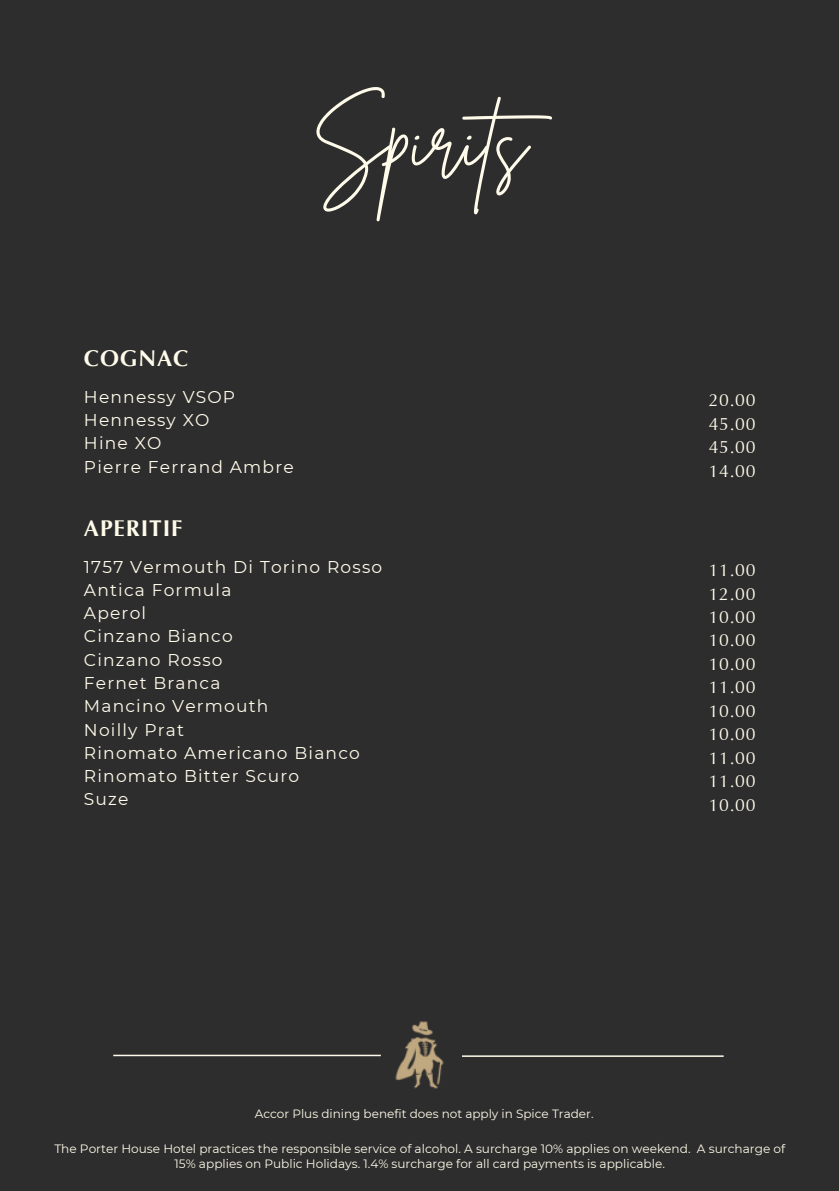
<style>
.page{position:relative;width:839px;height:1191px;background:#fff}
.page>*{position:absolute;margin:0;border:0;box-sizing:border-box;transform-origin:0 0}
.t1{font:80px "Brittany Signature";color:#fffbea}
.t2{font:700 22.8px "Optima LT Pro";letter-spacing:.04em;color:#fffbea}
.t3{font:17.6px "Optima LT Pro";letter-spacing:.04em;color:#fffbea}
.t4{font:17px "Montserrat";letter-spacing:.07em;color:#fffbea}
.t5{font:12px/15.2px "Montserrat";color:#fffbea;text-align:center}
</style>
<div class="page">
<div style="left:0;top:0;width:838px;height:1191px;background:#2e2d2d"></div>
<hr style="left:113px;top:1055px;width:268px;height:1px;background:#fffbea">
<hr style="left:462px;top:1055px;width:261px;height:2px;background:#fffbea">
<img style="left:395px;top:1021px;width:49px;height:68px">
<p class="t1" style="left:312px;top:88px;width:263px">Spirits</p>
<p class="t2" style="left:84px;top:350px;width:106px">COGNAC</p>
<p class="t4" style="left:84px;top:386px;width:153px">Hennessy VSOP</p>
<p class="t4" style="left:84px;top:410px;width:127px">Hennessy XO</p>
<p class="t4" style="left:84px;top:433px;width:79px">Hine XO</p>
<p class="t4" style="left:84px;top:456px;width:211px">Pierre Ferrand Ambre</p>
<p class="t2" style="left:84px;top:520px;width:100px">APERITIF</p>
<p class="t4" style="left:84px;top:556px;width:300px">1757 Vermouth Di Torino Rosso</p>
<p class="t4" style="left:84px;top:580px;width:149px">Antica Formula</p>
<p class="t4" style="left:84px;top:603px;width:64px">Aperol</p>
<p class="t4" style="left:84px;top:626px;width:150px">Cinzano Bianco</p>
<p class="t4" style="left:84px;top:649px;width:140px">Cinzano Rosso</p>
<p class="t4" style="left:84px;top:673px;width:138px">Fernet Branca</p>
<p class="t4" style="left:84px;top:696px;width:186px">Mancino Vermouth</p>
<p class="t4" style="left:84px;top:719px;width:102px">Noilly Prat</p>
<p class="t4" style="left:84px;top:742px;width:277px">Rinomato Americano Bianco</p>
<p class="t4" style="left:84px;top:766px;width:217px">Rinomato Bitter Scuro</p>
<p class="t4" style="left:84px;top:789px;width:46px">Suze</p>
<p class="t3" style="left:708px;top:393px;width:48px">20.00</p>
<p class="t3" style="left:708px;top:417px;width:48px">45.00</p>
<p class="t3" style="left:708px;top:440px;width:48px">45.00</p>
<p class="t3" style="left:708px;top:464px;width:48px">14.00</p>
<p class="t3" style="left:708px;top:563px;width:48px">11.00</p>
<p class="t3" style="left:708px;top:587px;width:48px">12.00</p>
<p class="t3" style="left:708px;top:610px;width:48px">10.00</p>
<p class="t3" style="left:708px;top:634px;width:48px">10.00</p>
<p class="t3" style="left:708px;top:657px;width:48px">10.00</p>
<p class="t3" style="left:708px;top:681px;width:48px">11.00</p>
<p class="t3" style="left:708px;top:704px;width:48px">10.00</p>
<p class="t3" style="left:708px;top:727px;width:48px">10.00</p>
<p class="t3" style="left:708px;top:751px;width:48px">11.00</p>
<p class="t3" style="left:708px;top:774px;width:48px">11.00</p>
<p class="t3" style="left:708px;top:798px;width:48px">10.00</p>
<p class="t5" style="left:255px;top:1106px;width:340px">Accor Plus dining benefit does not apply in Spice Trader.</p>
<p class="t5" style="left:54px;top:1141px;width:732px">The Porter House Hotel practices the responsible service of alcohol. A surcharge 10% applies on weekend. A surcharge of<br>15% applies on Public Holidays. 1.4% surcharge for all card payments is applicable.</p>
</div>
